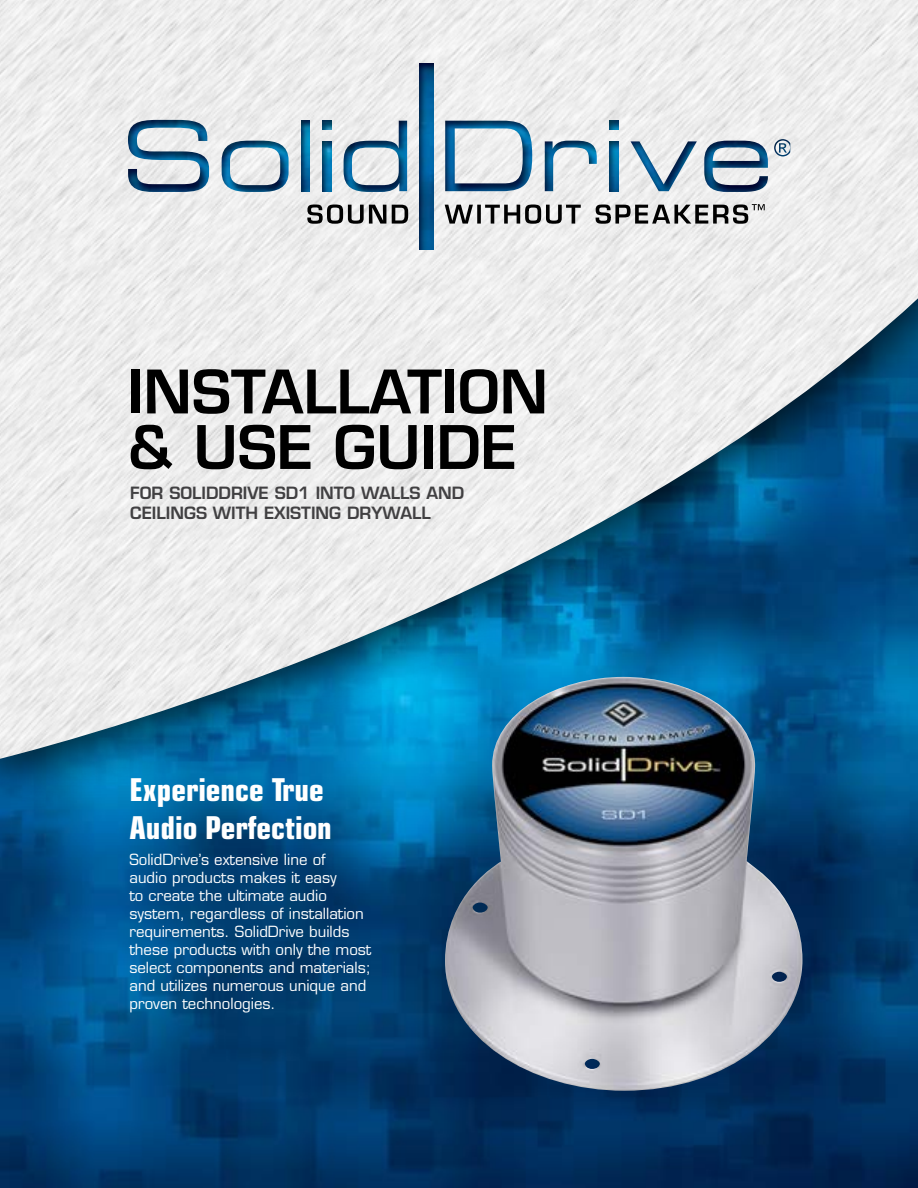
<style>
.page{position:relative;width:918px;height:1188px;background:#fff}
.page>*{position:absolute;margin:0;border:0;box-sizing:border-box;transform-origin:0 0}
.t1{font:600 58.5px/55.5px "Eurostile LT Std";color:#000}
.t2{font:700 condensed 31.5px/37.8px "Eurostile LT Std";color:#fff}
.t3{font:600 16.5px/19.8px "Eurostile LT Std";color:#414042}
.t4{font:15px/18px "Eurostile LT Std";color:#fff}
</style>
<div class="page">
<img style="left:0;top:819px;width:918px;height:369px">
<div style="left:0;top:0;width:918px;height:819px;background:#000;opacity:.75"></div>
<img style="left:0;top:0;width:918px;height:759px">
<img style="left:445px;top:677px;width:357px;height:414px">
<img style="left:408px;top:205px;width:37px;height:19px">
<img style="left:323px;top:205px;width:69px;height:19px">
<img style="left:481px;top:205px;width:263px;height:19px">
<img style="left:708px;top:205px;width:40px;height:5px">
<svg style="left:323px;top:207px;width:4px;height:5px"></svg>
<img style="left:307px;top:205px;width:16px;height:19px">
<img style="left:348px;top:205px;width:16px;height:19px">
<img style="left:327px;top:205px;width:16px;height:19px">
<img style="left:392px;top:205px;width:16px;height:19px">
<img style="left:369px;top:205px;width:17px;height:19px">
<img style="left:648px;top:220px;width:47px;height:1px">
<img style="left:612px;top:217px;width:121px;height:1px">
<img style="left:520px;top:205px;width:175px;height:9px">
<img style="left:612px;top:208px;width:127px;height:2px">
<img style="left:612px;top:207px;width:129px;height:1px">
<svg style="left:733px;top:210px;width:12px;height:11px"></svg>
<svg style="left:603px;top:207px;width:9px;height:14px"></svg>
<img style="left:546px;top:205px;width:57px;height:19px">
<img style="left:554px;top:205px;width:4px;height:16px">
<img style="left:525px;top:223px;width:16px;height:1px">
<svg style="left:525px;top:205px;width:16px;height:18px"></svg>
<img style="left:713px;top:205px;width:10px;height:19px">
<img style="left:695px;top:205px;width:13px;height:19px">
<img style="left:674px;top:205px;width:17px;height:19px">
<img style="left:652px;top:205px;width:18px;height:19px">
<img style="left:635px;top:205px;width:13px;height:19px">
<img style="left:615px;top:205px;width:16px;height:19px">
<img style="left:566px;top:205px;width:15px;height:19px">
<img style="left:504px;top:205px;width:16px;height:19px">
<img style="left:485px;top:205px;width:15px;height:19px">
<img style="left:445px;top:205px;width:36px;height:19px">
<svg style="left:752px;top:204px;width:13px;height:6px"></svg>
<img style="left:419px;top:63px;width:14px;height:186px">
<img style="left:704px;top:141px;width:64px;height:51px">
<img style="left:344px;top:121px;width:63px;height:71px">
<img style="left:222px;top:141px;width:67px;height:51px">
<img style="left:128px;top:120px;width:81px;height:72px">
<img style="left:631px;top:141px;width:66px;height:50px">
<img style="left:609px;top:142px;width:9px;height:49px">
<img style="left:545px;top:141px;width:52px;height:50px">
<img style="left:445px;top:121px;width:87px;height:70px">
<img style="left:322px;top:142px;width:9px;height:49px">
<img style="left:301px;top:121px;width:9px;height:70px">
<img style="left:774px;top:139px;width:16px;height:17px">
<svg style="left:779px;top:143px;width:8px;height:10px"></svg>
<svg style="left:609px;top:121px;width:9px;height:9px"></svg>
<svg style="left:322px;top:121px;width:9px;height:9px"></svg>
<h1 class="t1" style="left:127px;top:364px;width:422px">INSTALLATION &amp; USE GUIDE</h1>
<p class="t3" style="left:130px;top:483px;width:336px">FOR SOLIDDRIVE SD1 INTO WALLS AND<br>CEILINGS WITH EXISTING DRYWALL</p>
<h2 class="t2" style="left:129px;top:771px;width:204px">Experience True<br>Audio Perfection</h2>
<p class="t4" style="left:129px;top:851px;width:244px">SolidDrive’s extensive line of<br>audio products makes it easy<br>to create the ultimate audio system, regardless of installation requirements. SolidDrive builds these products with only the most select components and materials; and utilizes numerous unique and proven technologies.</p>
</div>
